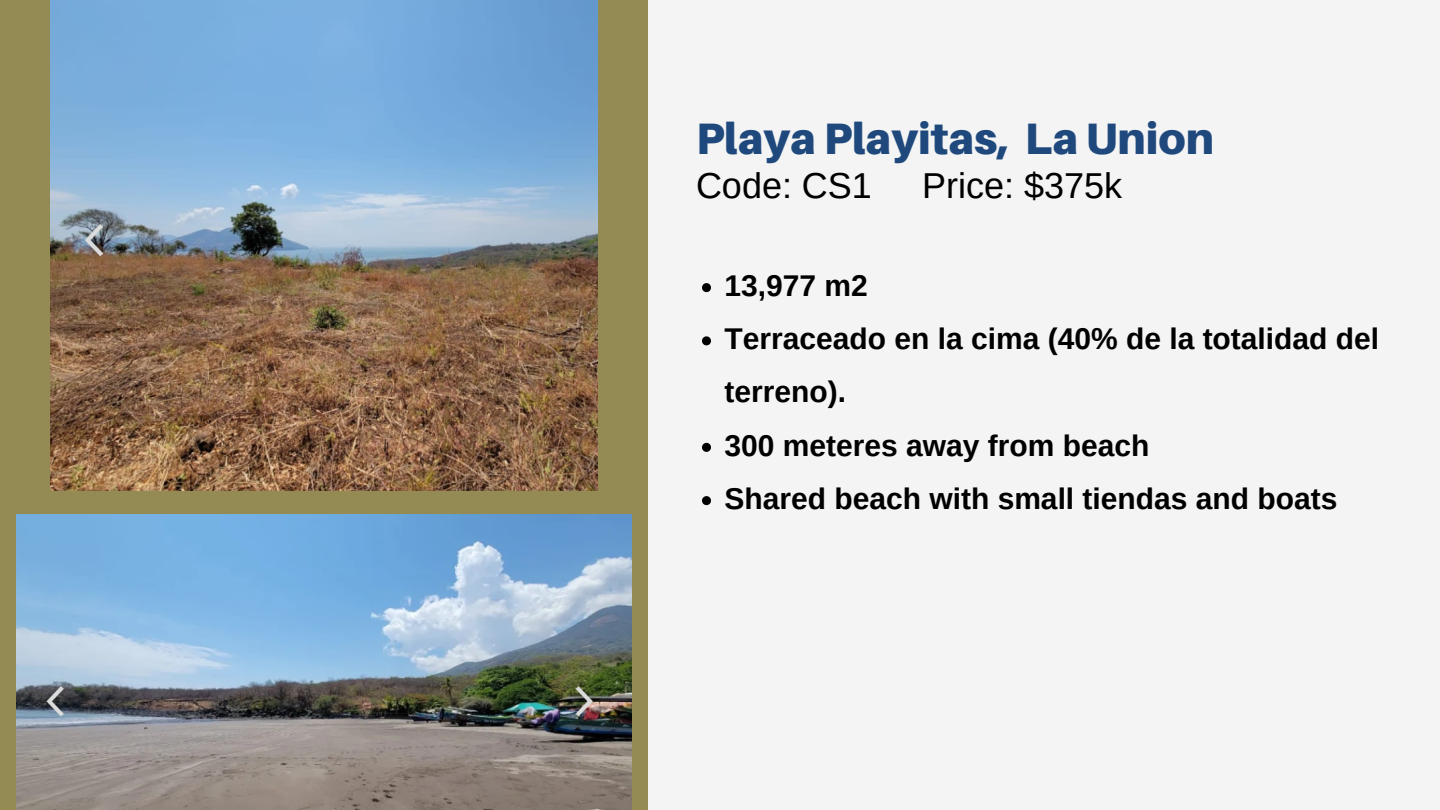
<style>
.page{position:relative;width:1440px;height:810px;background:#f4f4f4}
.page>*{position:absolute;margin:0;border:0;box-sizing:border-box;transform-origin:0 0}
.t1{font:900 44px "Aileron";color:#1f497d}
.t2{font:36px "Arimo";color:#000}
.t3{font:700 30px/53.2px "Arimo";color:#000}
</style>
<div class="page">
<div style="left:0;top:0;width:648px;height:810px;background:#948a54"></div>
<img style="left:50px;top:0;width:548px;height:490px">
<img style="left:16px;top:514px;width:615px;height:296px">
<svg style="left:702px;top:283px;width:9px;height:9px"></svg>
<svg style="left:702px;top:336px;width:9px;height:9px"></svg>
<svg style="left:702px;top:443px;width:9px;height:9px"></svg>
<svg style="left:702px;top:496px;width:9px;height:9px"></svg>
<p class="t1" style="left:696px;top:112px;width:520px">Playa Playitas, La Union</p>
<p class="t2" style="left:696px;top:165px;width:177px">Code: CS1</p>
<p class="t2" style="left:922px;top:165px;width:201px">Price: $375k</p>
<p class="t3" style="left:724px;top:259px;width:145px">13,977 m2</p>
<p class="t3" style="left:724px;top:312px;width:656px">Terraceado en la cima (40% de la totalidad del terreno).</p>
<p class="t3" style="left:724px;top:419px;width:426px">300 meteres away from beach</p>
<p class="t3" style="left:724px;top:472px;width:615px">Shared beach with small tiendas and boats</p>
</div>
